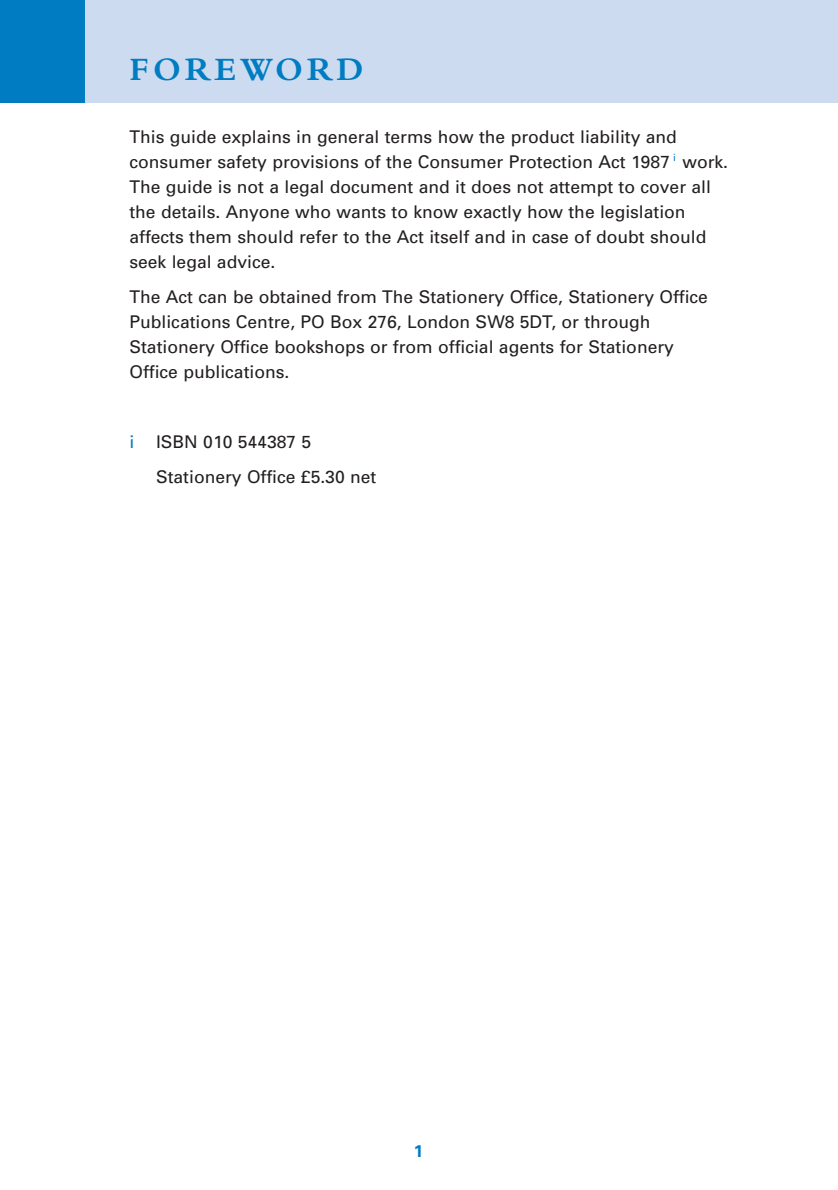
<style>
.page{position:relative;width:838px;height:1190px;background:#fff}
.page>*{position:absolute;margin:0;border:0;box-sizing:border-box;transform-origin:0 0}
.t1{font:700 34px "Bembo";letter-spacing:.125em;color:#007cc2}
.t2{font:17.6px/25px "Univers";color:#231f20}
.t3{font:700 17px "Univers";color:#007cc2}
.s1{color:#007cc2}
</style>
<div class="page">
<div style="left:0;top:0;width:838px;height:102px;background:#ccdbef"></div>
<div style="left:0;top:0;width:84px;height:102px;background:#007cc2"></div>
<h1 class="t1" style="left:129px;top:57px;width:236px">FOREWORD</h1>
<p class="t2" style="left:129px;top:126px;width:600px">This guide explains in general terms how the product liability and consumer safety provisions of the Consumer Protection Act 1987 <sup>i</sup> work.<br>The guide is not a legal document and it does not attempt to cover all the details. Anyone who wants to know exactly how the legislation affects them should refer to the Act itself and in case of doubt should seek legal advice.</p>
<p class="t2" style="left:129px;top:286px;width:580px">The Act can be obtained from The Stationery Office, Stationery Office Publications Centre, PO Box 276, London SW8 5DT, or through Stationery Office bookshops or from official agents for Stationery Office publications.</p>
<p class="t2" style="left:156px;top:426px;width:222px;line-height:35px;text-indent:-27px"><span class="s1">i</span> ISBN 010 544387 5<br>Stationery Office £5.30 net</p>
<p class="t3" style="left:414px;top:1145px;width:11px">1</p>
</div>
